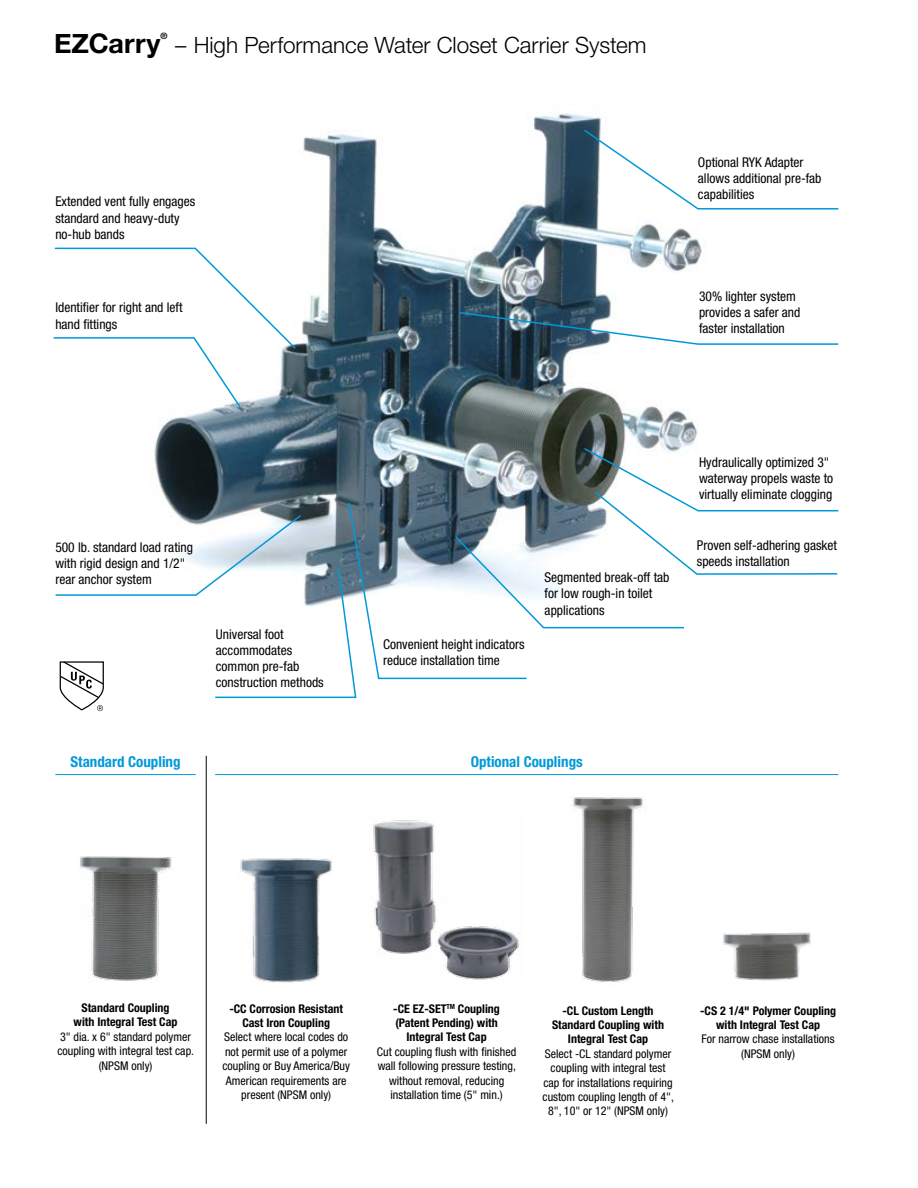
<style>
.page{position:relative;width:918px;height:1188px;background:#fff}
.page>*{position:absolute;margin:0;border:0;box-sizing:border-box;transform-origin:0 0}
.t1{font:700 27px "Helvetica Neue";letter-spacing:.005em;color:#000}
.t2{font:300 22.5px "Helvetica Neue";letter-spacing:-.005em;color:#000}
.t3{font:700 condensed 15px "Helvetica Neue";color:#0099d8}
.t4{font:condensed 13.5px/16.2px "Helvetica Neue";color:#000}
.t5{font:condensed 12px/14.4px "Helvetica Neue";color:#000;text-align:center}
.t6{font:700 condensed 12px/14.4px "Helvetica Neue";color:#000;text-align:center}
.t7{font:700 8.7px "Helvetica Neue";color:#000}
</style>
<div class="page">
<hr style="left:206px;top:756px;width:1px;height:368px;background:#000">
<hr style="left:55px;top:774px;width:141px;height:1px;background:#0099d8">
<hr style="left:215px;top:774px;width:623px;height:1px;background:#0099d8">
<img style="left:80px;top:856px;width:92px;height:125px">
<img style="left:373px;top:820px;width:146px;height:160px">
<img style="left:570px;top:797px;width:74px;height:185px">
<img style="left:723px;top:932px;width:88px;height:49px">
<img style="left:240px;top:858px;width:92px;height:77px">
<img style="left:252px;top:935px;width:68px;height:48px">
<img style="left:154px;top:113px;width:551px;height:334px">
<svg style="left:55px;top:447px;width:784px;height:264px"></svg>
<svg style="left:53px;top:247px;width:244px;height:162px"></svg>
<svg style="left:458px;top:311px;width:381px;height:35px"></svg>
<svg style="left:582px;top:128px;width:257px;height:82px"></svg>
<h1 class="t1" style="left:54px;top:23px;width:108px">EZCarry</h1>
<p class="t7" style="left:161px;top:29px;width:8px">®</p>
<h2 class="t2" style="left:175px;top:27px;width:473px">– High Performance Water Closet Carrier System</h2>
<p class="t4" style="left:55px;top:193px;width:142px">Extended vent fully engages standard and heavy-duty no-hub bands</p>
<p class="t4" style="left:55px;top:299px;width:129px">Identifier for right and left hand fittings</p>
<p class="t4" style="left:698px;top:154px;width:125px">Optional RYK Adapter allows additional pre-fab capabilities</p>
<p class="t4" style="left:699px;top:288px;width:103px">30% lighter system provides a safer and faster installation</p>
<p class="t4" style="left:55px;top:539px;width:139px">500 lb. standard load rating with rigid design and 1/2" rear anchor system</p>
<p class="t4" style="left:216px;top:626px;width:109px">Universal foot accommodates common pre-fab construction methods</p>
<p class="t4" style="left:383px;top:636px;width:143px">Convenient height indicators reduce installation time</p>
<p class="t4" style="left:545px;top:569px;width:126px">Segmented break-off tab for low rough-in toilet applications</p>
<p class="t3" style="left:70px;top:753px;width:112px">Standard Coupling</p>
<p class="t3" style="left:471px;top:753px;width:114px">Optional Couplings</p>
<p class="t4" style="left:699px;top:454px;width:136px">Hydraulically optimized 3" waterway propels waste to virtually eliminate clogging</p>
<p class="t4" style="left:697px;top:537px;width:142px">Proven self-adhering gasket speeds installation</p>
<p class="t6" style="left:74px;top:1000px;width:105px">Standard Coupling with Integral Test Cap</p>
<p class="t5" style="left:57px;top:1029px;width:138px">3" dia. x 6" standard polymer coupling with integral test cap. (NPSM only)</p>
<p class="t6" style="left:229px;top:1001px;width:115px">-CC Corrosion Resistant<br>Cast Iron Coupling</p>
<p class="t5" style="left:222px;top:1030px;width:129px">Select where local codes do not permit use of a polymer coupling or Buy America/Buy<br>American requirements are present (NPSM only)</p>
<p class="t6" style="left:393px;top:1001px;width:108px">-CE EZ-SET<sup>TM</sup> Coupling (Patent Pending) with<br>Integral Test Cap</p>
<p class="t5" style="left:377px;top:1044px;width:141px">Cut coupling flush with finished wall following pressure testing, without removal, reducing installation time (5" min.)</p>
<p class="t6" style="left:552px;top:1003px;width:113px">-CL Custom Length<br>Standard Coupling with<br>Integral Test Cap</p>
<p class="t5" style="left:543px;top:1046px;width:133px">Select -CL standard polymer coupling with integral test cap for installations requiring custom coupling length of 4",<br>8", 10" or 12" (NPSM only)</p>
<p class="t6" style="left:700px;top:1003px;width:137px">-CS 2 1/4" Polymer Coupling with Integral Test Cap</p>
<p class="t5" style="left:702px;top:1032px;width:135px">For narrow chase installations (NPSM only)</p>
</div>
